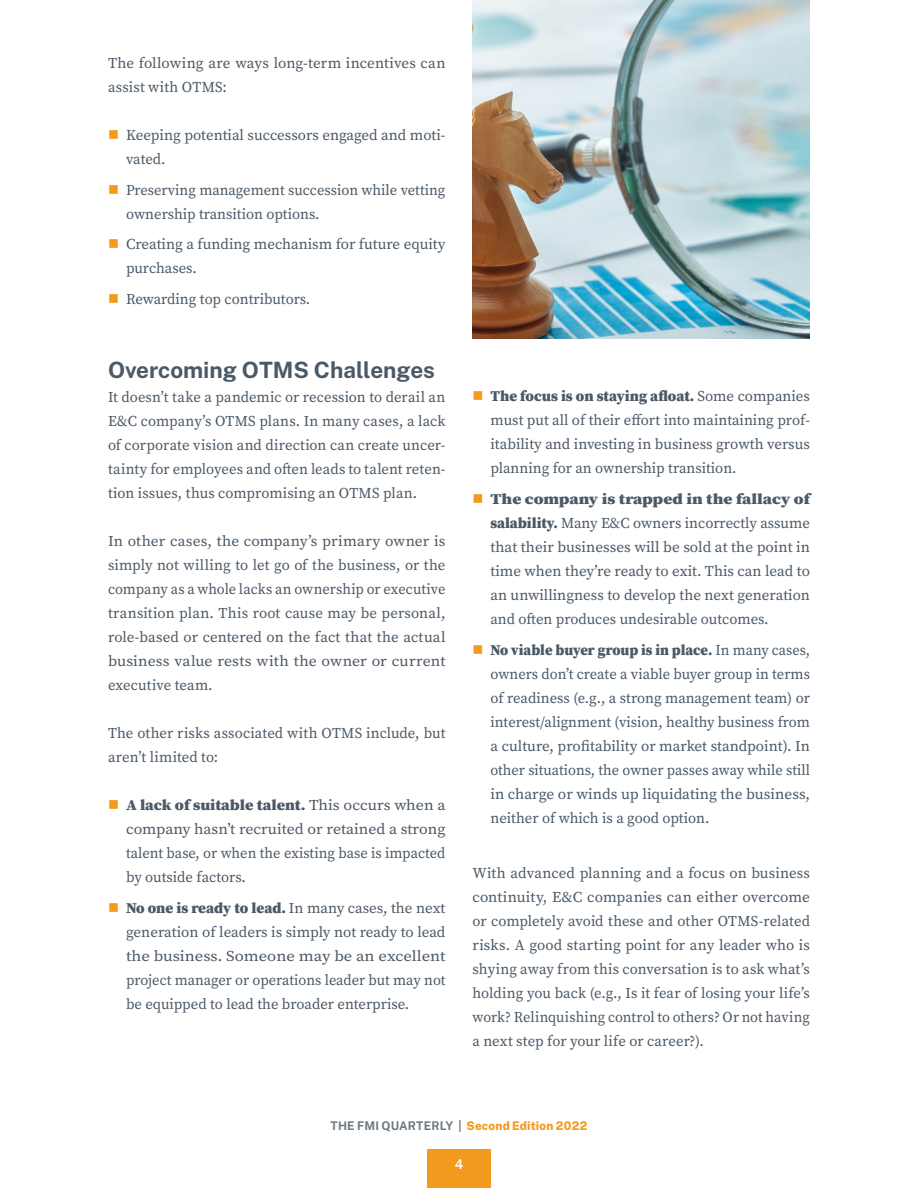
<style>
.page{position:relative;width:918px;height:1188px;background:#fff}
.page>*{position:absolute;margin:0;border:0;box-sizing:border-box;transform-origin:0 0}
.Heading{font:700 22.5px "Public Sans";color:#4b5966}
.t1{font:15px/24px "Source Serif Pro";color:#4b5966;text-align:justify}
.t2{font:15px/24px "Source Serif Pro";color:#4b5966;text-align:justify;scale:.95 1}
.t3{font:15px/24px "Source Serif Pro";color:#4b5966;text-align:justify;scale:1.06 1}
.t4{font:600 13.5px "Public Sans";color:#fff}
.t5{font:800 12px "Public Sans";letter-spacing:.015em;color:#f49a1e}
.s1{font-weight:900}
.s2{font-weight:700;color:#6e7984}
</style>
<div class="page">
<div style="left:427px;top:1149px;width:64px;height:39px;background:#f49a1e"></div>
<img style="left:472px;top:0;width:338px;height:338px">
<p class="t1" style="left:108px;top:51px;width:339px">The following are ways long-term incentives can assist with OTMS:</p>
<p class="t1" style="left:126px;top:123px;width:321px">Keeping potential successors engaged and moti&shy;vated.</p>
<p class="t1" style="left:126px;top:178px;width:321px">Preserving management succession while vetting ownership transition options.</p>
<p class="t1" style="left:126px;top:232px;width:321px">Creating a funding mechanism for future equity purchases.</p>
<p class="t1" style="left:126px;top:287px;width:186px">Rewarding top contributors.</p>
<p class="Heading" style="left:108px;top:354px;width:328px">Overcoming OTMS Challenges</p>
<p class="t1" style="left:108px;top:385px;width:339px">It doesn’t take a pandemic or recession to derail an E&amp;C company’s OTMS plans. In many cases, a lack of corporate vision and direction can create uncer&shy;tainty for employees and often leads to talent reten&shy;tion issues, thus compromising an OTMS plan.</p>
<p class="t1" style="left:108px;top:529px;width:339px">In other cases, the company’s primary owner is simply not willing to let go of the business, or the company as a whole lacks an ownership or executive transition plan. This root cause may be personal, role-based or centered on the fact that the actual business value rests with the owner or current executive team.</p>
<p class="t1" style="left:108px;top:721px;width:339px">The other risks associated with OTMS include, but aren’t limited to:</p>
<p class="t3" style="left:126px;top:793px;width:303px"><span class="s1">A lack of suitable talent.</span> This occurs when a company hasn’t recruited or retained a strong talent base, or when the existing base is impacted by outside factors.</p>
<p class="t1" style="left:126px;top:896px;width:321px"><span class="s1">No one is ready to lead.</span> In many cases, the next generation of leaders is simply not ready to lead the business. Someone may be an excellent project manager or operations leader but may not be equipped to lead the broader enterprise.</p>
<p class="t1" style="left:490px;top:384px;width:321px"><span class="s1">The focus is on staying afloat.</span> Some companies must put all of their effort into maintaining prof&shy;itability and investing in business growth versus planning for an ownership transition.</p>
<p class="t1" style="left:490px;top:487px;width:321px"><span class="s1">The company is trapped in the fallacy of salability.</span> Many E&amp;C owners incorrectly assume that their businesses will be sold at the point in time when they’re ready to exit. This can lead to an unwillingness to develop the next generation and often produces undesirable outcomes.</p>
<p class="t2" style="left:490px;top:638px;width:338px"><span class="s1">No viable buyer group is in place.</span> In many cases, owners don’t create a viable buyer group in terms of readiness (e.g., a strong management team) or interest/alignment (vision, healthy business from a culture, profitability or market standpoint). In other situations, the owner passes away while still in charge or winds up liquidating the business, neither of which is a good option.</p>
<p class="t1" style="left:472px;top:861px;width:339px">With advanced planning and a focus on business continuity, E&amp;C companies can either overcome or completely avoid these and other OTMS-related risks. A good starting point for any leader who is shying away from this conversation is to ask what’s holding you back (e.g., Is it fear of losing your life’s work? Relinquishing control to others? Or not having a next step for your life or career?).</p>
<p class="t5" style="left:331px;top:1117px;width:258px"><span class="s2">THE FMI QUARTERLY |</span> Second Edition 2022</p>
<p class="t4" style="left:455px;top:1155px;width:10px">4</p>
</div>
